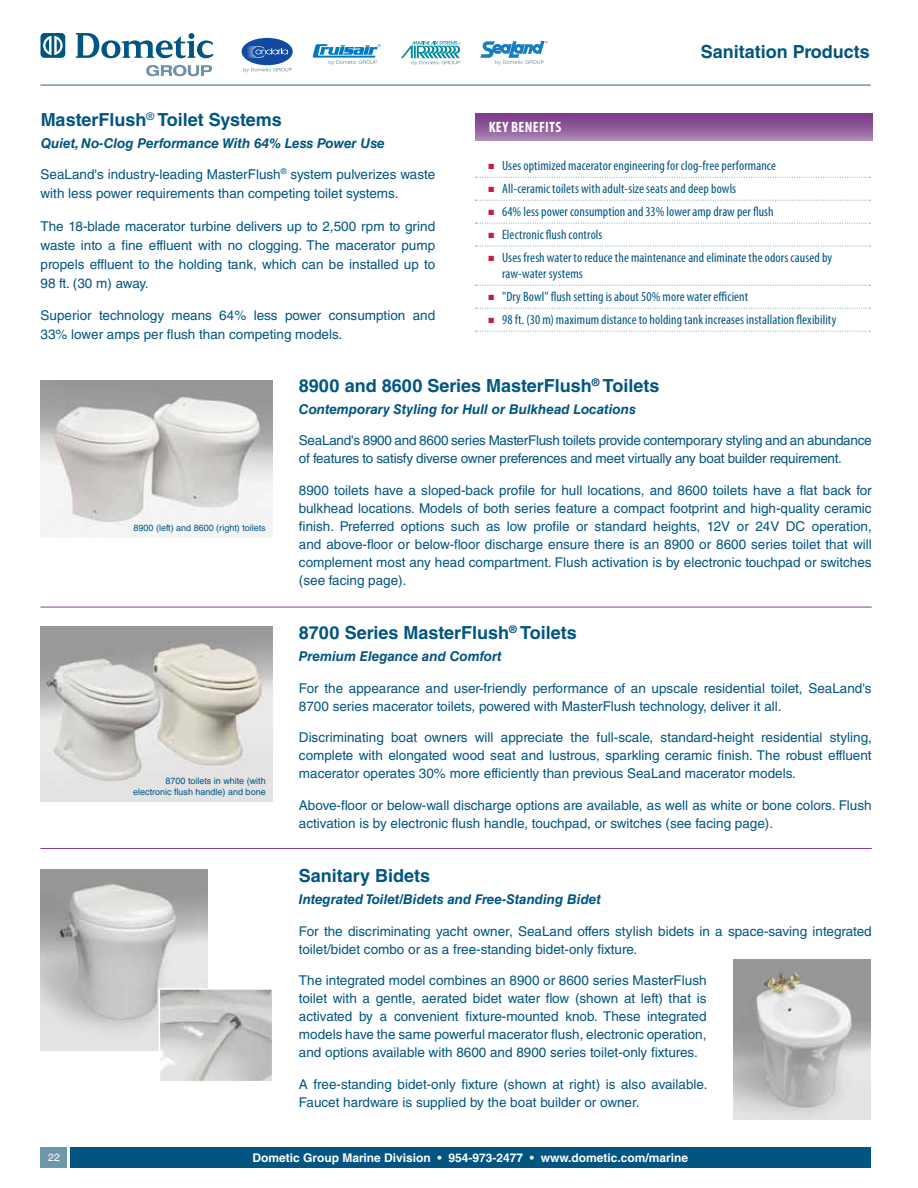
<style>
.page{position:relative;width:918px;height:1188px;background:#fff}
.page>*{position:absolute;margin:0;border:0;box-sizing:border-box;transform-origin:0 0}
.t1{font:700 18px "Helvetica LT Std";color:#005581}
.t2{font:700 condensed 15px "Myriad Pro";letter-spacing:.02em;color:#fff}
.t3{font:13.5px/18px "Helvetica LT Std";color:#005581}
.t4{font:condensed 13.5px/16.2px "Myriad Pro";letter-spacing:.005em;color:#005581}
.t5{font:13.5px/18px "Helvetica LT Std";letter-spacing:-.02em;color:#005581}
.t6{font:italic 700 13.5px "Helvetica LT Std";color:#005581}
.t7{font:700 12px "Helvetica LT Std";color:#fff}
.t8{font:10.5px "Helvetica LT Std";color:#fff}
.t9{font:9px/10.8px "Helvetica LT Std";color:#005581;text-align:right}
.s1{color:#c61a3f}
</style>
<div class="page">
<svg style="left:476px;top:177px;width:394px;height:1px"></svg>
<svg style="left:476px;top:200px;width:394px;height:1px"></svg>
<svg style="left:476px;top:223px;width:394px;height:1px"></svg>
<svg style="left:476px;top:246px;width:394px;height:1px"></svg>
<svg style="left:476px;top:285px;width:394px;height:1px"></svg>
<svg style="left:476px;top:308px;width:394px;height:1px"></svg>
<svg style="left:476px;top:331px;width:394px;height:1px"></svg>
<svg style="left:475px;top:113px;width:397px;height:27px;background:#905b9b"></svg>
<hr style="left:40px;top:607px;width:832px;height:1px;background:#813f8d">
<hr style="left:40px;top:848px;width:832px;height:1px;background:#813f8d">
<img style="left:40px;top:380px;width:232px;height:158px">
<img style="left:40px;top:626px;width:232px;height:176px">
<img style="left:40px;top:869px;width:167px;height:181px">
<svg style="left:158px;top:987px;width:114px;height:94px;background:#cacac9"></svg>
<img style="left:734px;top:960px;width:137px;height:160px">
<hr style="left:40px;top:84px;width:831px;height:2px;background:#6d98ac">
<svg style="left:76px;top:33px;width:137px;height:25px"></svg>
<svg style="left:40px;top:33px;width:25px;height:25px"></svg>
<svg style="left:146px;top:65px;width:66px;height:11px"></svg>
<div style="left:70px;top:1148px;width:801px;height:20px;background:#005581"></div>
<div style="left:40px;top:1148px;width:28px;height:20px;background:#6d98ac"></div>
<svg style="left:243px;top:68px;width:49px;height:4px"></svg>
<div style="left:242px;top:38px;width:51px;height:27px;background:#114a9f;border-radius:50%"></div>
<svg style="left:247px;top:46px;width:41px;height:12px"></svg>
<svg style="left:313px;top:44px;width:68px;height:21px"></svg>
<svg style="left:401px;top:41px;width:59px;height:24px"></svg>
<svg style="left:480px;top:41px;width:68px;height:24px"></svg>
<h1 class="t1" style="left:41px;top:109px;width:243px">MasterFlush<sup>®</sup> Toilet Systems</h1>
<p class="t6" style="left:41px;top:135px;width:345px">Quiet, No-Clog Performance With 64% Less Power Use</p>
<p class="t3" style="left:40px;top:165px;width:396px;line-height:19px">SeaLand's industry-leading MasterFlush<sup>®</sup> system pulverizes waste with less power requirements than competing toilet systems.</p>
<p class="t3" style="left:41px;top:216px;width:396px;line-height:19px;text-align:justify">The 18-blade macerator turbine delivers up to 2,500 rpm to grind waste into a fine effluent with no clogging. The macerator pump propels effluent to the holding tank, which can be installed up to 98 ft. (30 m) away.</p>
<p class="t3" style="left:41px;top:306px;width:396px;line-height:19px">Superior technology means 64% less power consumption and<br>33% lower amps per flush than competing models.</p>
<p class="t2" style="left:489px;top:118px;width:74px">KEY BENEFITS</p>
<h1 class="t1" style="left:701px;top:41px;width:171px">Sanitation Products</h1>
<p class="t4" style="left:489px;top:157px;width:289px"><span class="s1">■</span> Uses optimized macerator engineering for clog-free performance</p>
<p class="t4" style="left:489px;top:180px;width:249px"><span class="s1">■</span> All-ceramic toilets with adult-size seats and deep bowls</p>
<p class="t4" style="left:489px;top:203px;width:287px"><span class="s1">■</span> 64% less power consumption and 33% lower amp draw per flush</p>
<p class="t4" style="left:489px;top:226px;width:115px"><span class="s1">■</span> Electronic flush controls</p>
<p class="t4" style="left:502px;top:249px;width:331px;text-indent:-13px"><span class="s1">■</span> Uses fresh water to reduce the maintenance and eliminate the odors caused by raw-water systems</p>
<p class="t4" style="left:489px;top:288px;width:261px"><span class="s1">■</span> "Dry Bowl" flush setting is about 50% more water efficient</p>
<p class="t4" style="left:489px;top:311px;width:349px"><span class="s1">■</span> 98 ft. (30 m) maximum distance to holding tank increases installation flexibility</p>
<p class="t9" style="left:134px;top:523px;width:134px">8900 (left) and 8600 (right) toilets</p>
<p class="t9" style="left:133px;top:776px;width:134px">8700 toilets in white (with electronic flush handle) and bone</p>
<h1 class="t1" style="left:299px;top:374px;width:362px">8900 and 8600 Series MasterFlush<sup>®</sup> Toilets</h1>
<p class="t6" style="left:299px;top:401px;width:338px">Contemporary Styling for Hull or Bulkhead Locations</p>
<p class="t5" style="left:299px;top:431px;width:574px">SeaLand's 8900 and 8600 series MasterFlush toilets provide contemporary styling and an abundance of features to satisfy diverse owner preferences and meet virtually any boat builder requirement.</p>
<p class="t3" style="left:299px;top:481px;width:574px;text-align:justify">8900 toilets have a sloped-back profile for hull locations, and 8600 toilets have a flat back for bulkhead locations. Models of both series feature a compact footprint and high-quality ceramic finish. Preferred options such as low profile or standard heights, 12V or 24V DC operation, and above-floor or below-floor discharge ensure there is an 8900 or 8600 series toilet that will complement most any head compartment. Flush activation is by electronic touchpad or switches (see facing page).</p>
<h1 class="t1" style="left:299px;top:622px;width:279px">8700 Series MasterFlush<sup>®</sup> Toilets</h1>
<p class="t6" style="left:299px;top:648px;width:204px">Premium Elegance and Comfort</p>
<p class="t3" style="left:299px;top:679px;width:574px">For the appearance and user-friendly performance of an upscale residential toilet, SeaLand's<br>8700 series macerator toilets, powered with MasterFlush technology, deliver it all.</p>
<p class="t3" style="left:299px;top:728px;width:574px;text-align:justify">Discriminating boat owners will appreciate the full-scale, standard-height residential styling, complete with elongated wood seat and lustrous, sparkling ceramic finish. The robust effluent macerator operates 30% more efficiently than previous SeaLand macerator models.</p>
<p class="t3" style="left:299px;top:796px;width:574px">Above-floor or below-wall discharge options are available, as well as white or bone colors. Flush activation is by electronic flush handle, touchpad, or switches (see facing page).</p>
<h1 class="t1" style="left:299px;top:865px;width:133px">Sanitary Bidets</h1>
<p class="t6" style="left:299px;top:891px;width:304px">Integrated Toilet/Bidets and Free-Standing Bidet</p>
<p class="t3" style="left:299px;top:922px;width:574px">For the discriminating yacht owner, SeaLand offers stylish bidets in a space-saving integrated toilet/bidet combo or as a free-standing bidet-only fixture.</p>
<p class="t3" style="left:299px;top:971px;width:409px;text-align:justify">The integrated model combines an 8900 or 8600 series MasterFlush toilet with a gentle, aerated bidet water flow (shown at left) that is activated by a convenient fixture-mounted knob. These integrated models have the same powerful macerator flush, electronic operation, and options available with 8600 and 8900 series toilet-only fixtures.</p>
<p class="t3" style="left:299px;top:1075px;width:410px">A free-standing bidet-only fixture (shown at right) is also available.<br>Faucet hardware is supplied by the boat builder or owner.</p>
<p class="t8" style="left:48px;top:1152px;width:13px">22</p>
<p class="t7" style="left:253px;top:1150px;width:437px">Dometic Group Marine Division • 954-973-2477 • www.dometic.com/marine</p>
</div>
